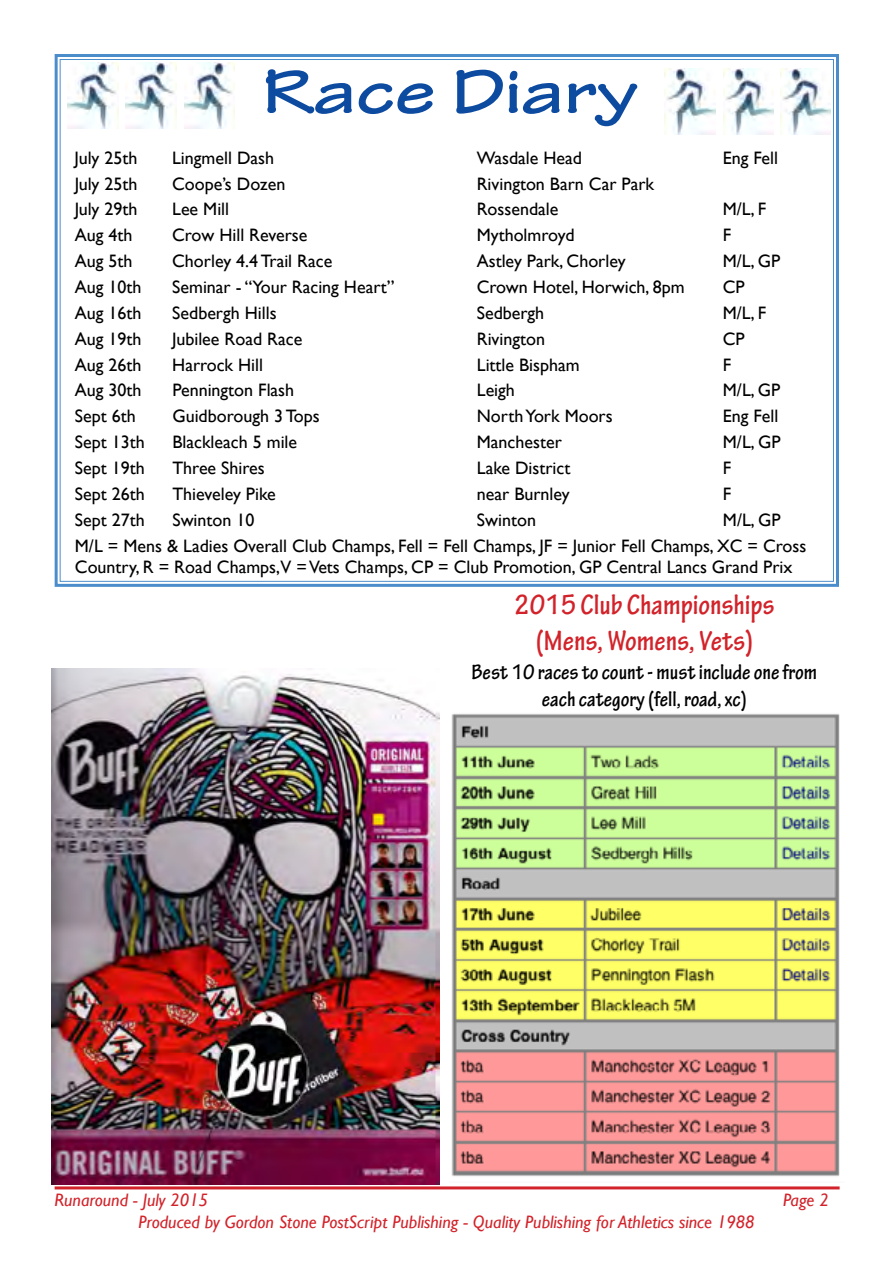
<style>
.page{position:relative;width:893px;height:1263px;background:#fff}
.page>*{position:absolute;margin:0;border:0;box-sizing:border-box;transform-origin:0 0}
.t1{font:700 expanded 66px "Tekton Pro";color:#0d4ba0}
.t2{font:700 condensed 30px/36px "Tekton Pro";color:#d2232a;text-align:center}
.t3{font:700 condensed 22.5px/27px "Tekton Pro";color:#000;text-align:center}
.t4{font:18px/25.8px "Gill Sans";color:#000}
.t5{font:italic 18px "Gill Sans";color:#d2232a}
</style>
<div class="page">
<hr style="left:55px;top:1186px;width:785px;height:3px;background:#d2232a">
<svg style="left:54px;top:54px;width:785px;height:533px"></svg>
<img style="left:664px;top:68px;width:51px;height:66px">
<img style="left:68px;top:63px;width:50px;height:66px">
<img style="left:126px;top:63px;width:50px;height:66px">
<img style="left:184px;top:63px;width:51px;height:66px">
<img style="left:780px;top:68px;width:51px;height:66px">
<img style="left:723px;top:68px;width:51px;height:66px">
<img style="left:52px;top:669px;width:388px;height:515px">
<img style="left:451px;top:714px;width:389px;height:462px">
<h1 class="t1" style="left:263px;top:52px;width:377px">Race Diary</h1>
<p class="t4" style="left:75px;top:145px;width:64px">July 25th</p>
<p class="t4" style="left:172px;top:145px;width:103px">Lingmell Dash</p>
<p class="t4" style="left:477px;top:145px;width:107px">Wasdale Head</p>
<p class="t4" style="left:723px;top:145px;width:57px">Eng Fell</p>
<p class="t4" style="left:75px;top:170px;width:64px">July 25th</p>
<p class="t4" style="left:172px;top:170px;width:115px">Coope’s Dozen</p>
<p class="t4" style="left:477px;top:170px;width:179px">Rivington Barn Car Park</p>
<p class="t4" style="left:75px;top:196px;width:64px">July 29th</p>
<p class="t4" style="left:172px;top:196px;width:58px">Lee Mill</p>
<p class="t4" style="left:477px;top:196px;width:83px">Rossendale</p>
<p class="t4" style="left:723px;top:196px;width:45px">M/L, F</p>
<p class="t4" style="left:75px;top:222px;width:59px">Aug 4th</p>
<p class="t4" style="left:172px;top:222px;width:137px">Crow Hill Reverse</p>
<p class="t4" style="left:477px;top:222px;width:100px">Mytholmroyd</p>
<p class="t4" style="left:723px;top:222px;width:10px">F</p>
<p class="t4" style="left:75px;top:248px;width:59px">Aug 5th</p>
<p class="t4" style="left:172px;top:248px;width:162px">Chorley 4.4 Trail Race</p>
<p class="t4" style="left:477px;top:248px;width:150px">Astley Park, Chorley</p>
<p class="t4" style="left:723px;top:248px;width:59px">M/L, GP</p>
<p class="t4" style="left:75px;top:274px;width:68px">Aug 10th</p>
<p class="t4" style="left:172px;top:274px;width:224px">Seminar - “Your Racing Heart”</p>
<p class="t4" style="left:477px;top:274px;width:209px">Crown Hotel, Horwich, 8pm</p>
<p class="t4" style="left:723px;top:274px;width:23px">CP</p>
<p class="t4" style="left:75px;top:300px;width:68px">Aug 16th</p>
<p class="t4" style="left:172px;top:300px;width:106px">Sedbergh Hills</p>
<p class="t4" style="left:477px;top:300px;width:69px">Sedbergh</p>
<p class="t4" style="left:723px;top:300px;width:45px">M/L, F</p>
<p class="t4" style="left:75px;top:326px;width:68px">Aug 19th</p>
<p class="t4" style="left:172px;top:326px;width:132px">Jubilee Road Race</p>
<p class="t4" style="left:477px;top:326px;width:70px">Rivington</p>
<p class="t4" style="left:723px;top:326px;width:23px">CP</p>
<p class="t4" style="left:75px;top:351px;width:68px">Aug 26th</p>
<p class="t4" style="left:172px;top:351px;width:92px">Harrock Hill</p>
<p class="t4" style="left:477px;top:351px;width:104px">Little Bispham</p>
<p class="t4" style="left:723px;top:351px;width:10px">F</p>
<p class="t4" style="left:75px;top:377px;width:68px">Aug 30th</p>
<p class="t4" style="left:172px;top:377px;width:123px">Pennington Flash</p>
<p class="t4" style="left:477px;top:377px;width:40px">Leigh</p>
<p class="t4" style="left:723px;top:377px;width:59px">M/L, GP</p>
<p class="t4" style="left:75px;top:403px;width:62px">Sept 6th</p>
<p class="t4" style="left:172px;top:403px;width:149px">Guidborough 3 Tops</p>
<p class="t4" style="left:477px;top:403px;width:137px">North York Moors</p>
<p class="t4" style="left:723px;top:403px;width:57px">Eng Fell</p>
<p class="t4" style="left:75px;top:429px;width:71px">Sept 13th</p>
<p class="t4" style="left:172px;top:429px;width:126px">Blackleach 5 mile</p>
<p class="t4" style="left:477px;top:429px;width:86px">Manchester</p>
<p class="t4" style="left:723px;top:429px;width:59px">M/L, GP</p>
<p class="t4" style="left:75px;top:455px;width:71px">Sept 19th</p>
<p class="t4" style="left:172px;top:455px;width:94px">Three Shires</p>
<p class="t4" style="left:477px;top:455px;width:95px">Lake District</p>
<p class="t4" style="left:723px;top:455px;width:10px">F</p>
<p class="t4" style="left:75px;top:481px;width:71px">Sept 26th</p>
<p class="t4" style="left:172px;top:481px;width:105px">Thieveley Pike</p>
<p class="t4" style="left:477px;top:481px;width:94px">near Burnley</p>
<p class="t4" style="left:723px;top:481px;width:10px">F</p>
<p class="t4" style="left:75px;top:506px;width:71px">Sept 27th</p>
<p class="t4" style="left:172px;top:506px;width:84px">Swinton 10</p>
<p class="t4" style="left:477px;top:506px;width:61px">Swinton</p>
<p class="t4" style="left:75px;top:506px;width:733px;text-indent:648px">M/L, GP<br>M/L = Mens &amp; Ladies Overall Club Champs, Fell = Fell Champs, JF = Junior Fell Champs, XC = Cross</p>
<p class="t4" style="left:75px;top:554px;width:719px">Country, R = Road Champs,V = Vets Champs, CP = Club Promotion, GP Central Lancs Grand Prix</p>
<h2 class="t2" style="left:514px;top:587px;width:262px">2015 Club Championships (Mens, Womens, Vets)</h2>
<p class="t3" style="left:472px;top:659px;width:347px">Best 10 races to count - must include one from each category (fell, road, xc)</p>
<p class="t5" style="left:55px;top:1190px;width:155px">Runaround - July 2015</p>
<p class="t5" style="left:783px;top:1190px;width:47px">Page 2</p>
<p class="t5" style="left:138px;top:1211px;width:618px">Produced by Gordon Stone PostScript Publishing - Quality Publishing for Athletics since 1988</p>
</div>
